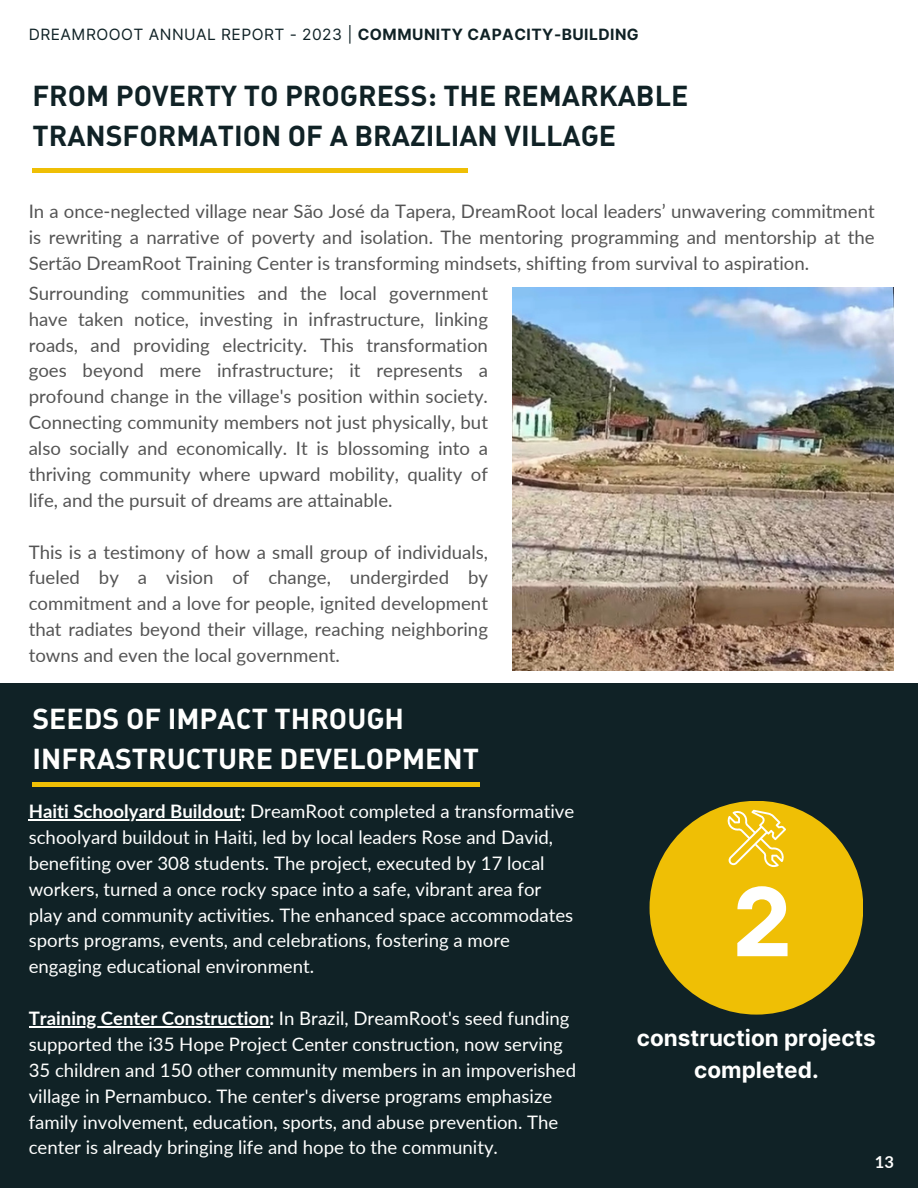
<style>
.page{position:relative;width:918px;height:1188px;background:#fff}
.page>*{position:absolute;margin:0;border:0;box-sizing:border-box;transform-origin:0 0}
.t1{font:112.35px "DIN Bold Alternate";color:#fffffe}
.t2{font:28.5px/39.3px "DIN Bold Alternate";color:#102226}
.t3{font:28.5px/39.3px "DIN Bold Alternate";color:#fffffe}
.t4{font:700 22.5px/31.5px "Inter";color:#fffffe;text-align:center}
.t5{font:18.6px/25.8px "Lato";color:#545454;text-align:justify}
.t6{font:18.6px/25.8px "Lato";color:#fffffe}
.t7{font:700 16.5px "Lato";color:#fffffe}
.t8{font:15.6px "Inter";letter-spacing:.03em;color:#102226}
.s1{font-weight:700}
</style>
<div class="page">
<div style="left:0;top:683px;width:918px;height:505px;background:#102226"></div>
<div style="left:32px;top:168px;width:436px;height:5px;background:#efbf05"></div>
<div style="left:32px;top:782px;width:448px;height:5px;background:#efbf05"></div>
<img style="left:512px;top:287px;width:382px;height:384px">
<div style="left:650px;top:801px;width:213px;height:214px;background:#efbf05;border-radius:50%"></div>
<svg style="left:727px;top:810px;width:59px;height:57px"></svg>
<hr style="left:29px;top:819px;width:212px;height:1px;background:#fffffe">
<hr style="left:29px;top:1026px;width:241px;height:1px;background:#fffffe">
<h3 class="t8" style="left:29px;top:25px;width:612px">DREAMROOOT ANNUAL REPORT - 2023 | <span class="s1">COMMUNITY CAPACITY-BUILDING</span></h3>
<p class="t2" style="left:32px;top:75px;width:657px">FROM POVERTY TO PROGRESS: THE REMARKABLE<br>TRANSFORMATION OF A BRAZILIAN VILLAGE</p>
<h1 class="t5" style="left:29px;top:198px;width:847px">In a once-neglected village near São José da Tapera, DreamRoot local leaders’ unwavering commitment is rewriting a narrative of poverty and isolation. The mentoring programming and mentorship at the Sertão DreamRoot Training Center is transforming mindsets, shifting from survival to aspiration.</h1>
<h3 class="t5" style="left:29px;top:280px;width:461px">Surrounding communities and the local government have taken notice, investing in infrastructure, linking roads, and providing electricity. This transformation goes beyond mere infrastructure; it represents a profound change in the village's position within society.<br>Connecting community members not just physically, but also socially and economically. It is blossoming into a thriving community where upward mobility, quality of life, and the pursuit of dreams are attainable.</h3>
<p class="t5" style="left:29px;top:539px;width:461px">This is a testimony of how a small group of individuals, fueled by a vision of change, undergirded by commitment and a love for people, ignited development that radiates beyond their village, reaching neighboring towns and even the local government.</p>
<h3 class="t3" style="left:32px;top:698px;width:448px">SEEDS OF IMPACT THROUGH<br>INFRASTRUCTURE DEVELOPMENT</h3>
<h3 class="t6" style="left:29px;top:798px;width:547px"><span class="s1">Haiti Schoolyard Buildout:</span> DreamRoot completed a transformative schoolyard buildout in Haiti, led by local leaders Rose and David, benefiting over 308 students. The project, executed by 17 local workers, turned a once rocky space into a safe, vibrant area for play and community activities. The enhanced space accommodates sports programs, events, and celebrations, fostering a more engaging educational environment.</h3>
<p class="t6" style="left:29px;top:1005px;width:549px"><span class="s1">Training Center Construction:</span> In Brazil, DreamRoot's seed funding supported the i35 Hope Project Center construction, now serving 35 children and 150 other community members in an impoverished village in Pernambuco. The center's diverse programs emphasize family involvement, education, sports, and abuse prevention. The center is already bringing life and hope to the community.</p>
<h1 class="t1" style="left:733px;top:842px;width:63px">2</h1>
<h3 class="t4" style="left:637px;top:1022px;width:240px">construction projects completed.</h3>
<p class="t7" style="left:875px;top:1151px;width:21px">13</p>
</div>
